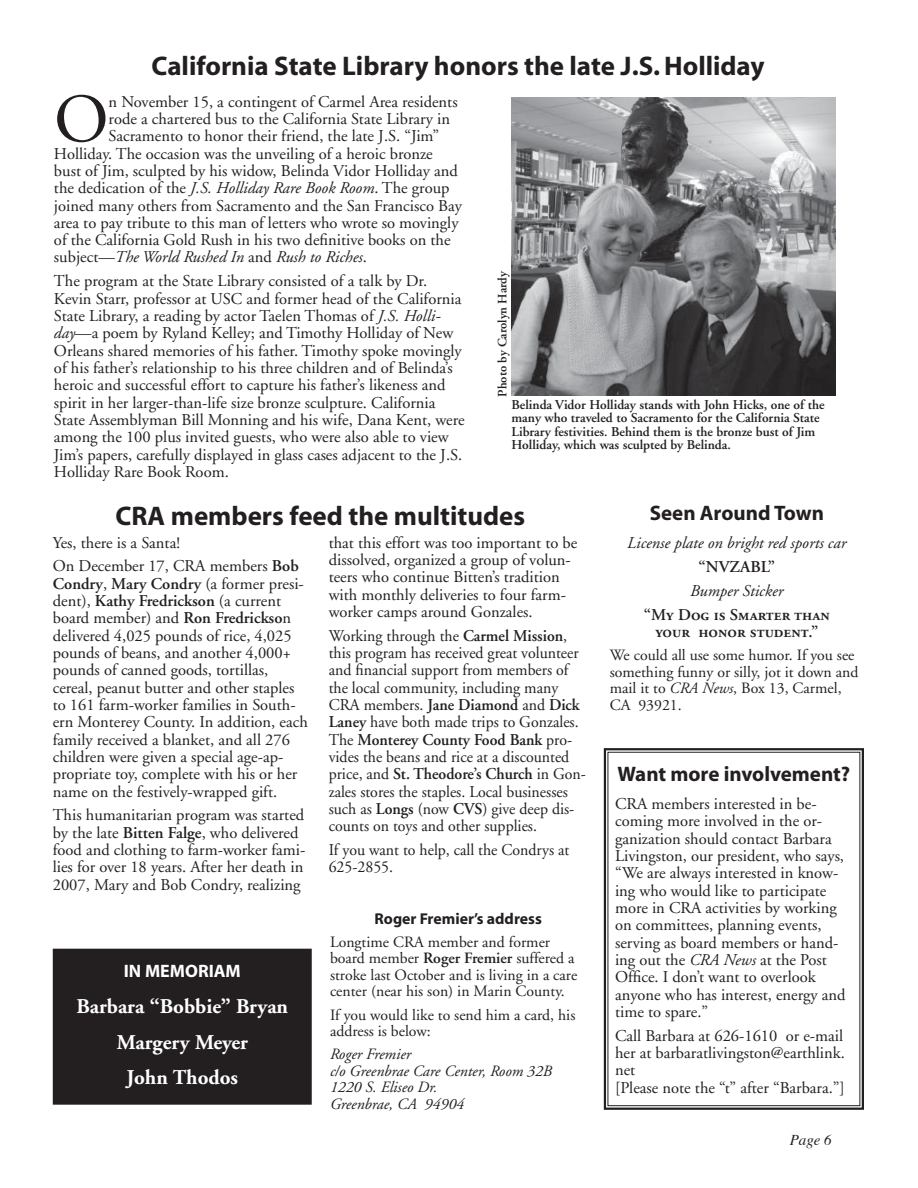
<style>
.page{position:relative;width:918px;height:1188px;background:#fff}
.page>*{position:absolute;margin:0;border:0;box-sizing:border-box;transform-origin:0 0}
.t1{font:68.7px "Adobe Garamond";color:#231f20}
.t2{font:700 27px "Myriad";color:#231f20}
.t3{font:700 21px/35.7px "Adobe Garamond";color:#fff;text-align:center}
.t4{font:700 21px "Myriad";color:#231f20}
.t5{font:700 18px "Myriad";color:#fff}
.t6{font:16.5px/17.4px "Adobe Garamond";color:#231f20}
.t7{font:16.5px/17.4px "Adobe Garamond";color:#231f20;scale:.96 1}
.t8{font:italic 16.5px "Adobe Garamond";color:#231f20}
.t9{font:16.5px/17.2px "Adobe Garamond Semibold SC";color:#231f20;text-align:center}
.t10{font:15.75px/16.5px "Adobe Garamond";color:#231f20}
.t11{font:italic 15.75px/16.5px "Adobe Garamond";color:#231f20}
.t12{font:700 15.75px "Myriad";color:#231f20}
.t13{font:italic 15px "Times";color:#231f20}
.t14{font:600 13.5px/13.5px "Adobe Garamond";color:#231f20}
.t15{font:600 12.75px "Adobe Garamond";letter-spacing:-.005em;color:#231f20}
.s1{font-style:italic}
.s2{font-style:normal}
.s3{font-weight:600}
</style>
<div class="page">
<div style="left:54px;top:949px;width:257px;height:155px;background:#231f20"></div>
<div style="left:53px;top:949px;width:259px;height:156px;border:2px solid #231f20"></div>
<img style="left:512px;top:98px;width:324px;height:298px">
<svg style="left:603px;top:748px;width:261px;height:362px"></svg>
<div style="left:608px;top:752px;width:252px;height:354px;border:1px solid #231f20"></div>
<h2 class="t2" style="left:152px;top:56px;width:614px">California State Library honors the late J.S. Holliday</h2>
<h1 class="t1" style="left:54px;top:92px;width:56px">O</h1>
<p class="t6" style="left:109px;top:94px;width:351px">n November 15, a contingent of Carmel Area residents</p>
<p class="t6" style="left:109px;top:111px;width:343px">rode a chartered bus to the California State Library in</p>
<p class="t6" style="left:109px;top:129px;width:332px">Sacramento to honor their friend, the late J.S. “Jim”</p>
<p class="t6" style="left:54px;top:146px;width:380px">Holliday. The occasion was the unveiling of a heroic bronze</p>
<p class="t6" style="left:54px;top:163px;width:405px">bust of Jim, sculpted by his widow, Belinda Vidor Holliday and</p>
<p class="t6" style="left:54px;top:181px;width:397px">the dedication of the <span class="s1">J.S. Holliday Rare Book Room</span>. The group</p>
<p class="t6" style="left:54px;top:198px;width:409px">joined many others from Sacramento and the San Francisco Bay</p>
<p class="t6" style="left:54px;top:215px;width:406px">area to pay tribute to this man of letters who wrote so movingly</p>
<p class="t6" style="left:54px;top:233px;width:398px">of the California Gold Rush in his two definitive books on the</p>
<p class="t8" style="left:54px;top:251px;width:314px"><span class="s2">subject—</span>The World Rushed In <span class="s2">and</span> Rush to Riches<span class="s2">.</span></p>
<p class="t6" style="left:54px;top:274px;width:412px">The program at the State Library consisted of a talk by Dr.<br>Kevin Starr, professor at USC and former head of the California State Library, a reading by actor Taelen Thomas of <span class="s1">J.S. Holli&shy;day</span>—a poem by Ryland Kelley; and Timothy Holliday of New Orleans shared memories of his father. Timothy spoke movingly of his father’s relationship to his three children and of Belinda’s heroic and successful effort to capture his father’s likeness and spirit in her larger-than-life size bronze sculpture. California State Assemblyman Bill Monning and his wife, Dana Kent, were among the 100 plus invited guests, who were also able to view Jim’s papers, carefully displayed in glass cases adjacent to the J.S.<br>Holliday Rare Book Room.</p>
<p class="t15" style="left:497px;top:397px;width:127px;rotate:-90deg">Photo by Carolyn Hardy</p>
<p class="t14" style="left:512px;top:399px;width:315px">Belinda Vidor Holliday stands with John Hicks, one of the many who traveled to Sacramento for the California State Library festivities. Behind them is the bronze bust of Jim Holliday, which was sculpted by Belinda.</p>
<h2 class="t2" style="left:115px;top:505px;width:411px">CRA members feed the multitudes</h2>
<p class="t6" style="left:53px;top:532px;width:248px;line-height:23.9px">Yes, there is a Santa!<br>On December 17, CRA members <span class="s3">Bob</span></p>
<p class="t6" style="left:53px;top:576px;width:257px"><span class="s3">Condry</span>, <span class="s3">Mary Condry</span> (a former presi&shy;dent), <span class="s3">Kathy Fredrickson</span> (a current board member) and <span class="s3">Ron Fredrickso</span>n delivered 4,025 pounds of rice, 4,025 pounds of beans, and another 4,000+ pounds of canned goods, tortillas, cereal, peanut butter and other staples to 161 farm-worker families in South&shy;ern Monterey County. In addition, each family received a blanket, and all 276 children were given a special age-ap&shy;propriate toy, complete with his or her name on the festively-wrapped gift.</p>
<p class="t6" style="left:53px;top:808px;width:254px">This humanitarian program was started by the late <span class="s3">Bitten Falge</span>, who delivered food and clothing to farm-worker fami&shy;lies for over 18 years. After her death in 2007, Mary and Bob Condry, realizing</p>
<p class="t6" style="left:329px;top:535px;width:250px">that this effort was too important to be dissolved, organized a group of volun&shy;teers who continue Bitten’s tradition with monthly deliveries to four farm&shy;worker camps around Gonzales.</p>
<p class="t7" style="left:329px;top:628px;width:270px">Working through the <span class="s3">Carmel Mission</span>, this program has received great volunteer and financial support from members of the local community, including many CRA members. <span class="s3">Jane Diamond</span> and <span class="s3">Dick Laney</span> have both made trips to Gonzales.<br>The <span class="s3">Monterey County Food Bank</span> pro&shy;vides the beans and rice at a discounted price, and <span class="s3">St. Theodore’s Church</span> in Gon&shy;zales stores the staples. Local businesses such as <span class="s3">Longs</span> (now <span class="s3">CVS</span>) give deep dis&shy;counts on toys and other supplies.</p>
<p class="t7" style="left:329px;top:843px;width:252px">If you want to help, call the Condrys at<br>625-2855.</p>
<p class="t5" style="left:124px;top:965px;width:118px">IN ME MO RI AM</p>
<p class="t3" style="left:77px;top:991px;width:213px">Barbara “Bobbie” Bryan<br>Margery Meyer<br>John Thodos</p>
<p class="t12" style="left:375px;top:913px;width:169px">Roger Fremier’s address</p>
<p class="t10" style="left:330px;top:935px;width:249px">Longtime CRA member and former board member <span class="s3">Roger Fremier</span> suffered a stroke last October and is living in a care center (near his son) in Marin County.</p>
<p class="t10" style="left:330px;top:1008px;width:247px">If you would like to send him a card, his address is below:</p>
<p class="t11" style="left:330px;top:1047px;width:224px">Roger Fremier<br>c/o Greenbrae Care Center, Room 32B<br>1220 S. Eliseo Dr.<br>Greenbrae, CA 94904</p>
<p class="t4" style="left:650px;top:505px;width:176px">Seen Around Town</p>
<p class="t8" style="left:627px;top:536px;width:221px">License plate on bright red sports car</p>
<p class="t9" style="left:699px;top:560px;width:78px">“NVZABL”</p>
<p class="t8" style="left:690px;top:584px;width:95px">Bumper Sticker</p>
<p class="t9" style="left:644px;top:607px;width:188px">“My Dog is Smarter than your honor student.”</p>
<p class="t10" style="left:610px;top:648px;width:250px">We could all use some humor. If you see something funny or silly, jot it down and mail it to <span class="s1">CRA News</span>, Box 13, Carmel,<br>CA 93921.</p>
<p class="t4" style="left:618px;top:766px;width:234px">Want more involvement?</p>
<p class="t6" style="left:615px;top:797px;width:232px">CRA members interested in be&shy;coming more involved in the or&shy;ganization should contact Barbara<br>Livingston, our president, who says, “We are always interested in know&shy;ing who would like to participate more in CRA activities by working on committees, planning events, serving as board members or hand&shy;ing out the <span class="s1">CRA News</span> at the Post<br>Office. I don’t want to overlook anyone who has interest, energy and time to spare.”</p>
<p class="t6" style="left:615px;top:1028px;width:231px">Call Barbara at 626-1610 or e-mail her at barbaratlivingston@earthlink. net<br>[Please note the “t” after “Barbara.”]</p>
<p class="t13" style="left:790px;top:1134px;width:44px">Page 6</p>
</div>
